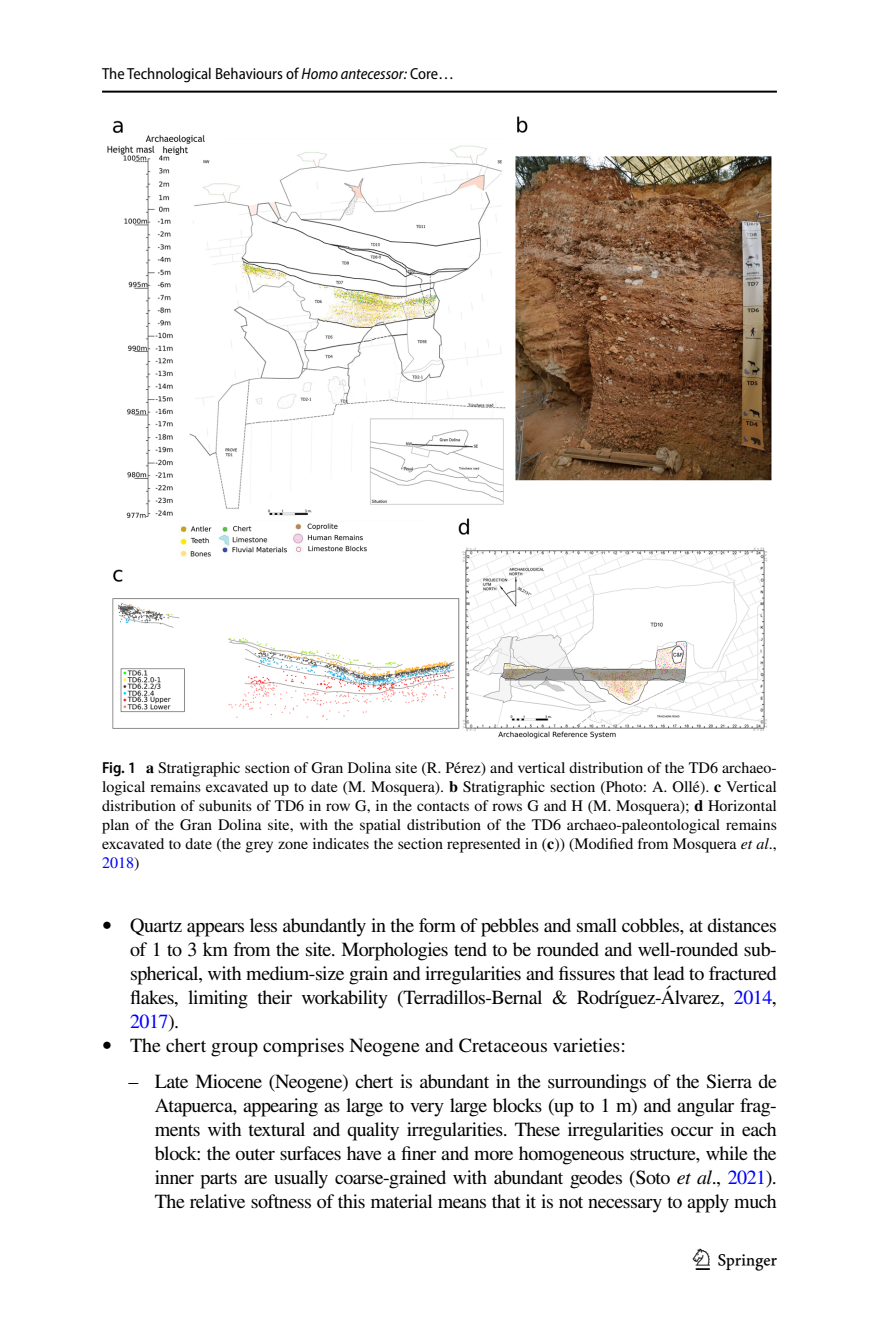
<style>
.page{position:relative;width:879px;height:1333px;background:#fff}
.page>*{position:absolute;margin:0;border:0;box-sizing:border-box;transform-origin:0 0}
.t1{font:30px "Springnew Regular 3";color:#000}
.t2{font:20px/24px "STIX";letter-spacing:-.025em;color:#000;text-align:justify}
.t3{font:20px "STIX";color:#000}
.t4{font:16px/19px "STIX";color:#000;text-align:justify}
.t5{font:16px "Myriad Pro Semi Cn 3";color:#000}
.s1{font-family:"Myriad Pro";font-style:italic;font-stretch:semi-condensed}
.s2{font-family:"Myriad Pro";font-weight:600;font-stretch:semi-condensed}
.s3{font-weight:700}
.s4{font-style:italic}
.s5{color:#00f}
.s6{font-size:18.8px}
</style>
<div class="page">
<hr style="left:102px;top:91px;width:675px;height:2px;background:#000">
<img style="left:108px;top:116px;width:663px;height:622px">
<p class="t5" style="left:102px;top:65px;width:353px">The Technological Behaviours of <span class="s1">Homo antecessor:</span> Core…</p>
<p class="t4" style="left:102px;top:759px;width:676px"><span class="s2">Fig. 1</span> <span class="s3">a</span> Stratigraphic section of Gran Dolina site (R. Pérez) and vertical distribution of the TD6 archaeo&shy;logical remains excavated up to date (M. Mosquera). <span class="s3">b</span> Stratigraphic section (Photo: A. Ollé). <span class="s3">c</span> Vertical distribution of subunits of TD6 in row G, in the contacts of rows G and H (M. Mosquera); <span class="s3">d</span> Horizontal plan of the Gran Dolina site, with the spatial distribution of the TD6 archaeo-paleontological remains excavated to date (the grey zone indicates the section represented in (<span class="s3">c</span>)) (Modified from Mosquera <span class="s4">et al</span>., <span class="s5">2018</span>)</p>
<p class="t2" style="left:130px;top:914px;width:648px;text-indent:-28px"><span class="s6">•</span> Quartz appears less abundantly in the form of pebbles and small cobbles, at distances of 1 to 3 km from the site. Morphologies tend to be rounded and well-rounded sub&shy;spherical, with medium-size grain and irregularities and fissures that lead to fractured flakes, limiting their workability (Terradillos-Bernal &amp; Rodríguez-Álvarez, <span class="s5">2014</span>, <span class="s5">2017</span>).</p>
<p class="t3" style="left:102px;top:1031px;width:525px"><span class="s6">•</span> The chert group comprises Neogene and Cretaceous varieties:</p>
<p class="t2" style="left:155px;top:1070px;width:624px;text-indent:-26px">– Late Miocene (Neogene) chert is abundant in the surroundings of the Sierra de Atapuerca, appearing as large to very large blocks (up to 1 m) and angular frag&shy;ments with textural and quality irregularities. These irregularities occur in each block: the outer surfaces have a finer and more homogeneous structure, while the inner parts are usually coarse-grained with abundant geodes (Soto <span class="s4">et al</span>., <span class="s5">2021</span>).<br>The relative softness of this material means that it is not necessary to apply much</p>
<h1 class="t1" style="left:696px;top:1248px;width:83px">1 3</h1>
</div>
